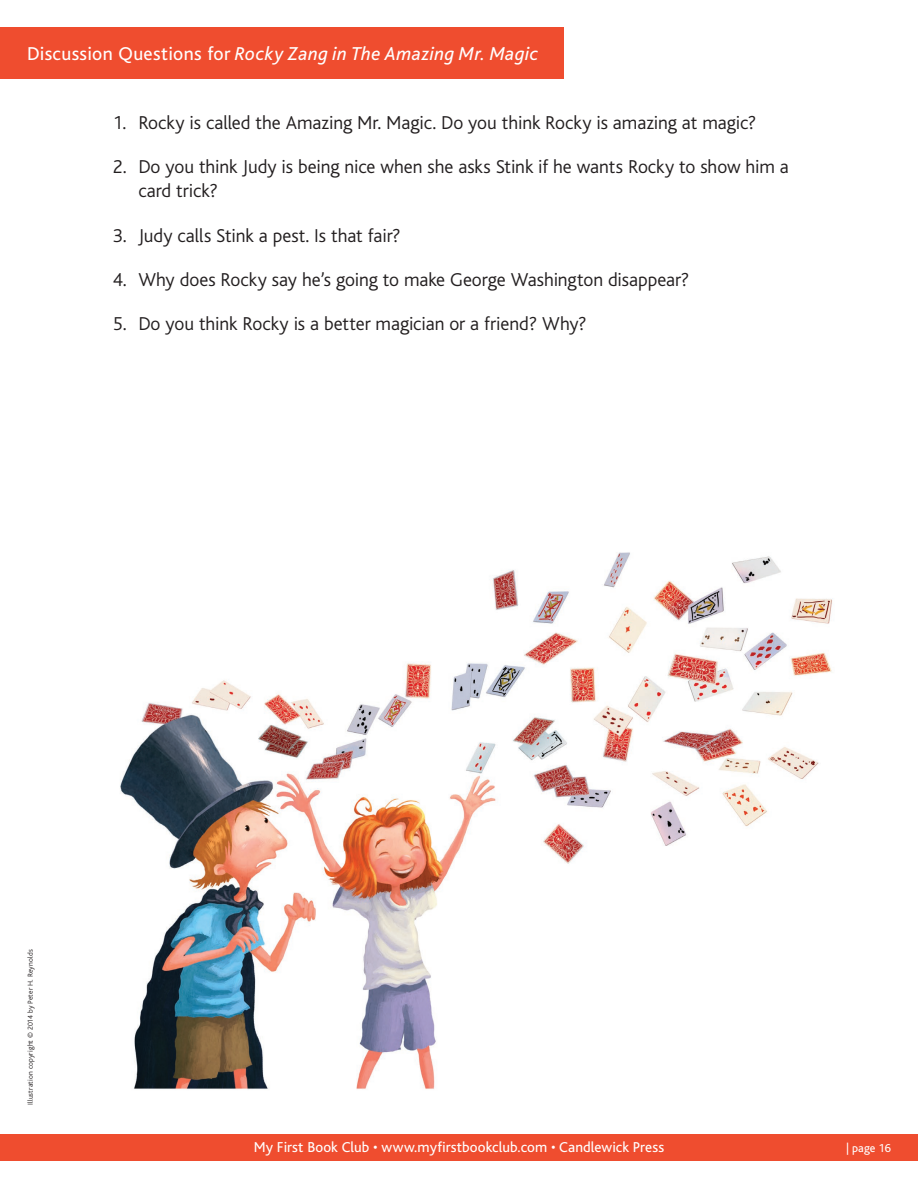
<style>
.page{position:relative;width:918px;height:1188px;background:#fff}
.page>*{position:absolute;margin:0;border:0;box-sizing:border-box;transform-origin:0 0}
.J_L_text_no_indent{font:300 19.5px/24px "Bliss";letter-spacing:-.005em;color:#231f20}
.J_L_text_no_indent-2{font:italic 19.5px "Bliss";letter-spacing:.02em;color:#fff}
.t1{font:15px "Bliss";letter-spacing:.005em;color:#fff}
.t2{font:12px "Bliss";letter-spacing:.01em;color:#fff}
.J_L_text_no_indent-3{font:300 7.5px "Bliss";letter-spacing:.02em;color:#231f20}
.s1{font-style:normal}
</style>
<div class="page">
<div style="left:0;top:27px;width:564px;height:52px;background:#ef4d2f"></div>
<img style="left:120px;top:552px;width:713px;height:538px">
<div style="left:0;top:1134px;width:918px;height:27px;background:#ef4d2f"></div>
<p class="J_L_text_no_indent-2" style="left:27px;top:44px;width:513px"><span class="s1">Discussion Questions for</span> Rocky Zang in The Amazing Mr. Magic</p>
<p class="J_L_text_no_indent" style="left:113px;top:111px;width:645px">1. Rocky is called the Amazing Mr. Magic. Do you think Rocky is amazing at magic?</p>
<p class="J_L_text_no_indent" style="left:138px;top:155px;width:652px;text-indent:-26px">2. Do you think Judy is being nice when she asks Stink if he wants Rocky to show him a card trick?</p>
<p class="J_L_text_no_indent" style="left:113px;top:224px;width:290px">3. Judy calls Stink a pest. Is that fair?</p>
<p class="J_L_text_no_indent" style="left:113px;top:268px;width:578px">4. Why does Rocky say he’s going to make George Washington disappear?</p>
<p class="J_L_text_no_indent" style="left:113px;top:312px;width:475px">5. Do you think Rocky is a better magician or a friend? Why?</p>
<p class="J_L_text_no_indent-3" style="left:26px;top:1105px;width:157px;rotate:-90deg">Illustration copyright © 2014 by Peter H. Reynolds</p>
<p class="t1" style="left:254px;top:1139px;width:412px">My First Book Club • www.myfirstbookclub.com • Candlewick Press</p>
<p class="t2" style="left:846px;top:1142px;width:46px">| page 16</p>
</div>
